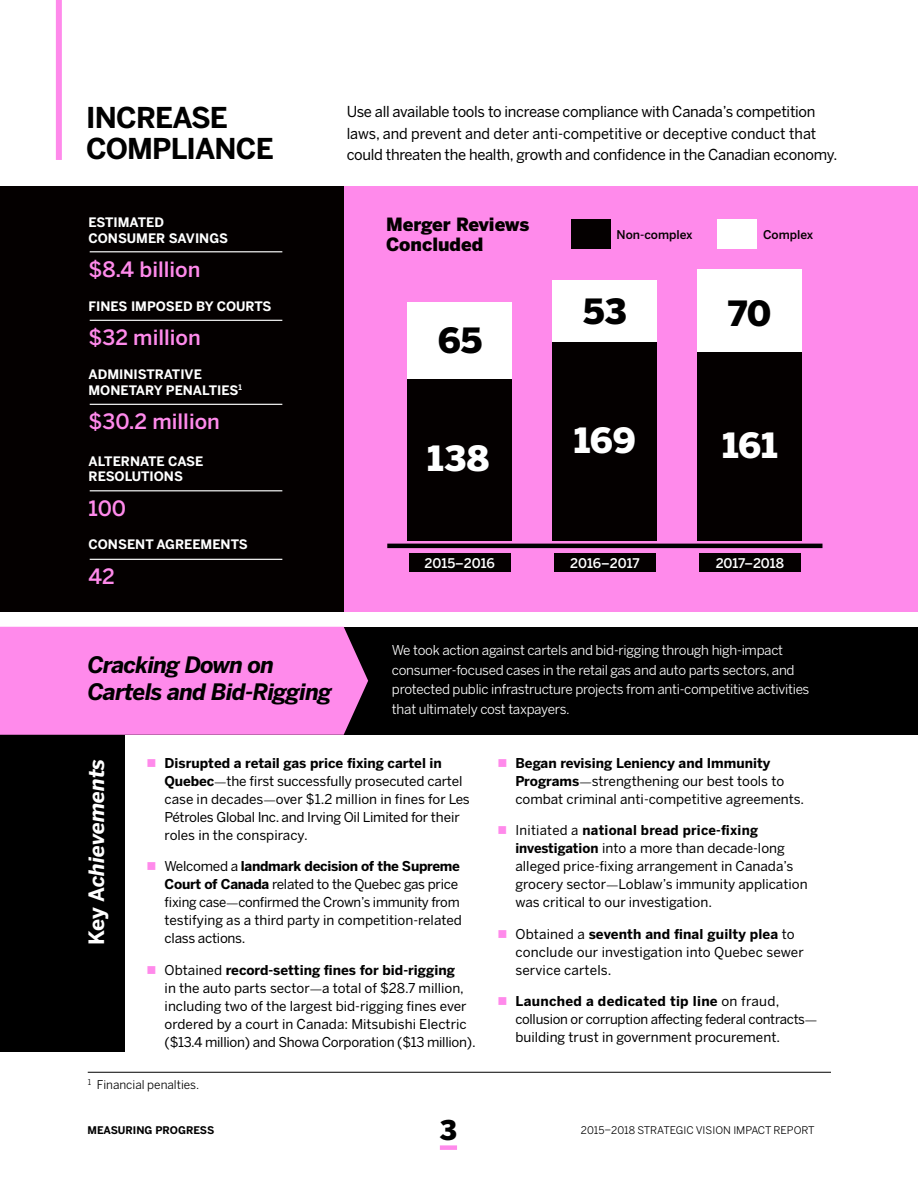
<style>
.page{position:relative;width:918px;height:1188px;background:#fff}
.page>*{position:absolute;margin:0;border:0;box-sizing:border-box;transform-origin:0 0}
.t1{font:900 34.5px "Benton Sans";letter-spacing:-.005em;color:#fff}
.t2{font:900 34.5px "Benton Sans";color:#000}
.t3{font:700 28.5px/31.2px "Benton Sans";letter-spacing:-.03em;color:#000}
.t4{font:900 27px "Benton Sans";color:#000101}
.t5{font:italic 700 22.5px/27px "Benton Sans";letter-spacing:-.03em;color:#000}
.t6{font:500 21px "Benton Sans";color:#ff8aeb}
.t7{font:italic 700 21px "Benton Sans";color:#fff}
.t8{font:900 18.15px/19.4px "Benton Sans";color:#040000}
.t9{font:15px/21.3px "Benton Sans";letter-spacing:-.02em;color:#000}
.t10{font:13.5px/18px "Benton Sans";color:#000}
.t11{font:13.5px/18px "Benton Sans";letter-spacing:-.02em;color:#000}
.t12{font:13.5px/19.5px "Benton Sans";letter-spacing:-.02em;color:#fff}
.t13{font:500 13.2px "Benton Sans";letter-spacing:-.01em;color:#fff}
.t14{font:700 12.9px/15.6px "Benton Sans";color:#fff}
.t15{font:12px "Benton Sans";color:#000}
.t16{font:500 12px "Benton Sans";color:#040000}
.t17{font:10.5px "Benton Sans";color:#000}
.t18{font:700 10.5px "Benton Sans";color:#000}
.s1{font-style:normal}
.s2{font-weight:700}
.s3{font-family:"Minion Pro"}
</style>
<div class="page">
<div style="left:0;top:186px;width:918px;height:426px;background:#ff8aeb"></div>
<div style="left:0;top:627px;width:918px;height:108px;background:#000"></div>
<div style="left:0;top:697px;width:124px;height:355px;background:#000"></div>
<div style="left:0;top:627px;width:368px;height:108px;background:#ff8aeb"></div>
<hr style="left:88px;top:1072px;width:743px;height:1px;background:#000">
<div style="left:56px;top:0;width:6px;height:160px;background:#ff8aeb"></div>
<div style="left:409px;top:553px;width:102px;height:19px;background:#040000"></div>
<div style="left:554px;top:553px;width:102px;height:19px;background:#040000"></div>
<div style="left:699px;top:553px;width:102px;height:19px;background:#040000"></div>
<div style="left:0;top:186px;width:343px;height:426px;background:#040000"></div>
<hr style="left:387px;top:544px;width:435px;height:4px;background:#000">
<div style="left:571px;top:219px;width:39px;height:30px;background:#040000"></div>
<div style="left:408px;top:303px;width:104px;height:76px;background:#fff"></div>
<div style="left:553px;top:280px;width:104px;height:62px;background:#fff"></div>
<div style="left:698px;top:270px;width:104px;height:82px;background:#fff"></div>
<div style="left:718px;top:219px;width:39px;height:30px;background:#fff"></div>
<div style="left:408px;top:379px;width:104px;height:162px;background:#040000"></div>
<div style="left:553px;top:342px;width:104px;height:199px;background:#040000"></div>
<div style="left:698px;top:352px;width:104px;height:189px;background:#040000"></div>
<hr style="left:90px;top:251px;width:192px;height:1px;background:#fff">
<hr style="left:90px;top:320px;width:192px;height:1px;background:#fff">
<hr style="left:90px;top:404px;width:192px;height:1px;background:#fff">
<hr style="left:90px;top:490px;width:192px;height:1px;background:#fff">
<hr style="left:90px;top:559px;width:192px;height:1px;background:#fff">
<div style="left:440px;top:1145px;width:17px;height:5px;background:#ff8aeb"></div>
<h2 class="t3" style="left:86px;top:103px;width:189px">INCREASE<br>COMPLIANCE</h2>
<p class="t9" style="left:347px;top:101px;width:492px">Use all available tools to increase compliance with Canada’s competition laws, and prevent and deter anti-competitive or deceptive conduct that could threaten the health, growth and confidence in the Canadian economy.</p>
<p class="t14" style="left:89px;top:215px;width:141px">ESTIMATED<br>CONSUMER SAVINGS</p>
<h3 class="t6" style="left:89px;top:256px;width:113px">$8.4 billion</h3>
<p class="t14" style="left:89px;top:298px;width:185px">FINES IMPOSED BY COURTS</p>
<h3 class="t6" style="left:89px;top:325px;width:114px">$32 million</h3>
<p class="t14" style="left:89px;top:367px;width:155px">ADMINISTRATIVE<br>MONETARY PENALTIES<sup>1</sup></p>
<h3 class="t6" style="left:89px;top:409px;width:133px">$30.2 million</h3>
<p class="t14" style="left:89px;top:453px;width:116px">ALTERNATE CASE<br>RESOLUTIONS</p>
<h3 class="t6" style="left:89px;top:495px;width:39px">100</h3>
<p class="t14" style="left:89px;top:537px;width:161px">CONSENT AGREEMENTS</p>
<h3 class="t6" style="left:89px;top:563px;width:28px">42</h3>
<h3 class="t8" style="left:386px;top:215px;width:145px">Merger Reviews<br>Concluded</h3>
<p class="t16" style="left:617px;top:227px;width:77px">Non-complex</p>
<p class="t16" style="left:763px;top:227px;width:52px">Complex</p>
<h1 class="t2" style="left:438px;top:318px;width:46px">65</h1>
<h1 class="t1" style="left:428px;top:436px;width:63px">138</h1>
<h1 class="t2" style="left:583px;top:289px;width:45px">53</h1>
<h1 class="t1" style="left:574px;top:418px;width:63px">169</h1>
<h1 class="t2" style="left:729px;top:291px;width:44px">70</h1>
<h1 class="t1" style="left:722px;top:423px;width:57px">161</h1>
<p class="t13" style="left:425px;top:555px;width:72px">2015–2016</p>
<p class="t13" style="left:570px;top:555px;width:71px">2016–2017</p>
<p class="t13" style="left:716px;top:555px;width:70px">2017–2018</p>
<h3 class="t5" style="left:88px;top:652px;width:246px">Cracking Down on<br>Cartels and Bid-Rigging</h3>
<p class="t12" style="left:392px;top:641px;width:419px">We took action against cartels and bid-rigging through high-impact consumer-focused cases in the retail gas and auto parts sectors, and protected public infrastructure projects from anti-competitive activities that ultimately cost taxpayers.</p>
<h3 class="t7" style="left:83px;top:945px;width:189px;rotate:-90deg"><span class="s1">Key A</span>chievements</h3>
<p class="t10" style="left:165px;top:754px;width:307px"><span class="s2">Disrupted a retail gas price fixing cartel in Quebec</span><span class="s3">—</span>the first successfully prosecuted cartel case in decades<span class="s3">—</span>over $1.2 million in fines for Les Pétroles Global Inc. and Irving Oil Limited for their roles in the conspiracy.</p>
<p class="t11" style="left:165px;top:857px;width:299px">Welcomed a <span class="s2">landmark decision of the Supreme Court of Canada</span> related to the Quebec gas price fixing case<span class="s3">—</span>confirmed the Crown’s immunity from testifying as a third party in competition-related class actions.</p>
<p class="t10" style="left:165px;top:961px;width:313px">Obtained <span class="s2">record-setting fines for bid-rigging<br></span>in the auto parts sector<span class="s3">—</span>a total of $28.7 million, including two of the largest bid-rigging fines ever ordered by a court in Canada: Mitsubishi Electric ($13.4 million) and Showa Corporation ($13 million).</p>
<p class="t15" style="left:88px;top:1077px;width:113px"><sup>1</sup> Financial penalties.</p>
<p class="t10" style="left:515px;top:754px;width:290px"><span class="s2">Began revising Leniency and Immunity<br>Programs</span><span class="s3">—</span>strengthening our best tools to combat criminal anti-competitive agreements.</p>
<p class="t10" style="left:515px;top:821px;width:294px">Initiated a <span class="s2">national bread price-fixing investigation</span> into a more than decade-long alleged price-fixing arrangement in Canada’s grocery sector<span class="s3">—</span>Loblaw’s immunity application was critical to our investigation.</p>
<p class="t10" style="left:515px;top:925px;width:290px">Obtained a <span class="s2">seventh and final guilty plea</span> to conclude our investigation into Quebec sewer service cartels.</p>
<p class="t11" style="left:515px;top:992px;width:303px"><span class="s2">Launched a dedicated tip line</span> on fraud, collusion or corruption affecting federal contracts<span class="s3">— </span>building trust in government procurement.</p>
<p class="t18" style="left:87px;top:1123px;width:128px">MEASURING PROGRESS</p>
<h3 class="t4" style="left:440px;top:1113px;width:19px">3</h3>
<p class="t17" style="left:581px;top:1124px;width:235px">2015–2018 STRATEGIC VISION IMPACT REPORT</p>
</div>
